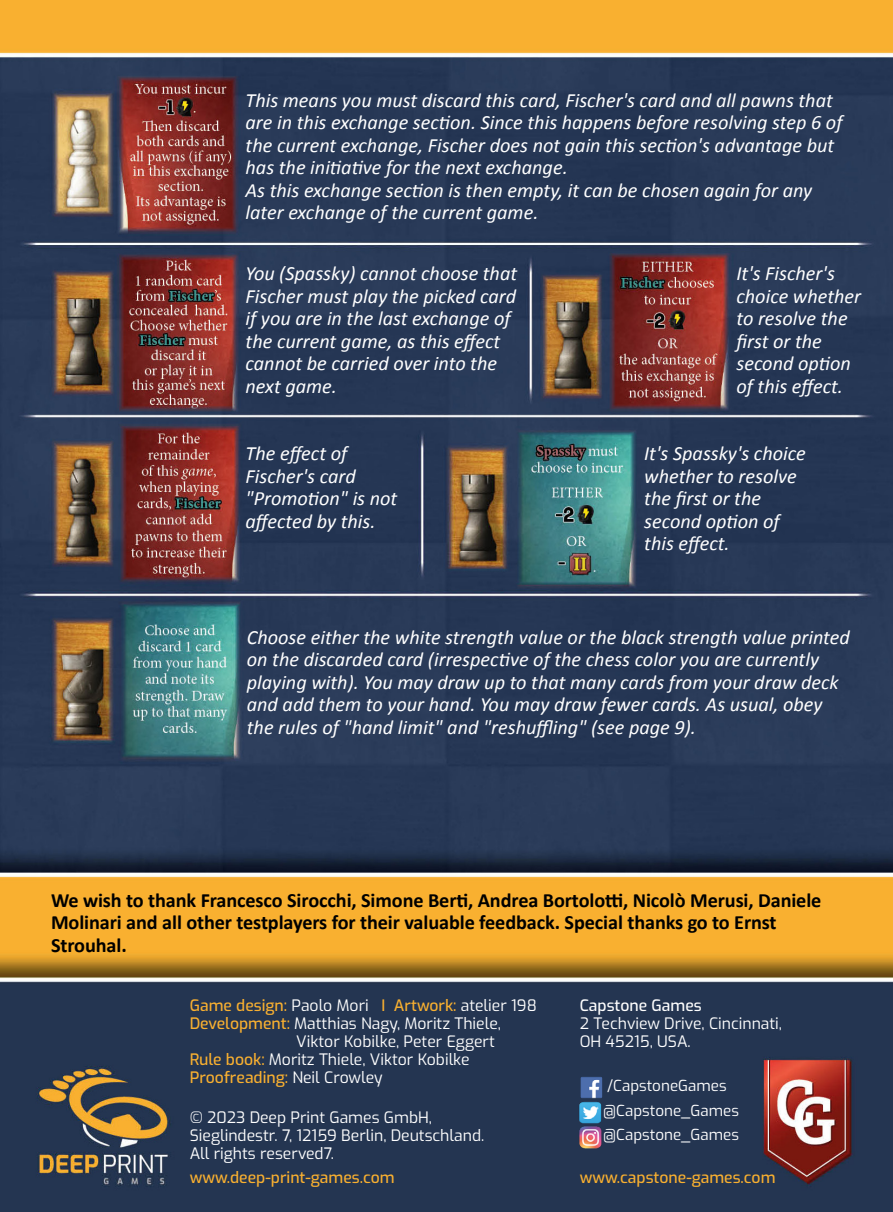
<style>
.page{position:relative;width:893px;height:1212px;background:#fff}
.page>*{position:absolute;margin:0;border:0;box-sizing:border-box;transform-origin:0 0}
.t1{font:italic 20.25px/22.5px "Calibri";color:#fff}
.t2{font:700 20.25px/22.5px "Calibri";letter-spacing:-.005em;color:#000}
.t3{font:100 15.75px/18px "Exo";color:#fff}
.t4{font:100 15.75px "Exo";color:#f9b030}
.t5{font:100 15.3px/24.8px "Exo";color:#fff}
.s1{color:#fff}
.s2{color:#f9b030}
</style>
<div class="page">
<img style="left:0;top:0;width:893px;height:1212px">
<img style="left:578px;top:1073px;width:25px;height:25px">
<img style="left:578px;top:1098px;width:25px;height:25px">
<img style="left:578px;top:1123px;width:25px;height:28px">
<p class="t1" style="left:246px;top:88px;width:598px">This means you must discard this card, Fischer's card and all pawns that are in this exchange section. Since this happens before resolving step 6 of the current exchange, Fischer does not gain this section's advantage but has the initiative for the next exchange.<br>As this exchange section is then empty, it can be chosen again for any later exchange of the current game.</p>
<p class="t1" style="left:246px;top:261px;width:273px">You (Spassky) cannot choose that<br>Fischer must play the picked card if you are in the last exchange of the current game, as this effect cannot be carried over into the next game.</p>
<p class="t1" style="left:736px;top:261px;width:126px">It's Fischer's choice whether to resolve the first or the second option of this effect.</p>
<p class="t1" style="left:246px;top:442px;width:153px">The effect of<br>Fischer's card "Promotion" is not affected by this.</p>
<p class="t1" style="left:644px;top:442px;width:163px">It's Spassky's choice whether to resolve the first or the second option of this effect.</p>
<p class="t1" style="left:247px;top:625px;width:605px">Choose either the white strength value or the black strength value printed on the discarded card (irrespective of the chess color you are currently playing with). You may draw up to that many cards from your draw deck and add them to your hand. You may draw fewer cards. As usual, obey the rules of "hand limit" and "reshuffling" (see page 9).</p>
<p class="t2" style="left:51px;top:889px;width:772px">We wish to thank Francesco Sirocchi, Simone Berti, Andrea Bortolotti, Nicolò Merusi, Daniele<br>Molinari and all other testplayers for their valuable feedback. Special thanks go to Ernst<br>Strouhal.</p>
<p class="t4" style="left:190px;top:994px;width:349px">Game design: <span class="s1">Paolo Mori</span> I Artwork: <span class="s1">atelier 198</span></p>
<p class="t3" style="left:190px;top:1013px;width:313px"><span class="s2">Development:</span> Matthias Nagy, Moritz Thiele,</p>
<p class="t3" style="left:296px;top:1031px;width:200px">Viktor Kobilke, Peter Eggert</p>
<p class="t3" style="left:190px;top:1049px;width:282px"><span class="s2">Rule book:</span> Moritz Thiele, Viktor Kobilke</p>
<p class="t4" style="left:190px;top:1066px;width:194px">Proofreading: <span class="s1">Neil Crowley</span></p>
<p class="t3" style="left:190px;top:1107px;width:296px">© 2023 Deep Print Games GmbH,<br>Sieglindestr. 7, 12159 Berlin, Deutschland.<br>All rights reserved7.</p>
<p class="t4" style="left:190px;top:1166px;width:206px">www.deep-print-games.com</p>
<p class="t3" style="left:580px;top:995px;width:204px">Capstone Games<br>2 Techview Drive, Cincinnati,<br>OH 45215, USA.</p>
<p class="t5" style="left:603px;top:1072px;width:137px">/CapstoneGames @Capstone_Games @Capstone_Games</p>
<p class="t4" style="left:580px;top:1166px;width:197px">www.capstone-games.com</p>
</div>
